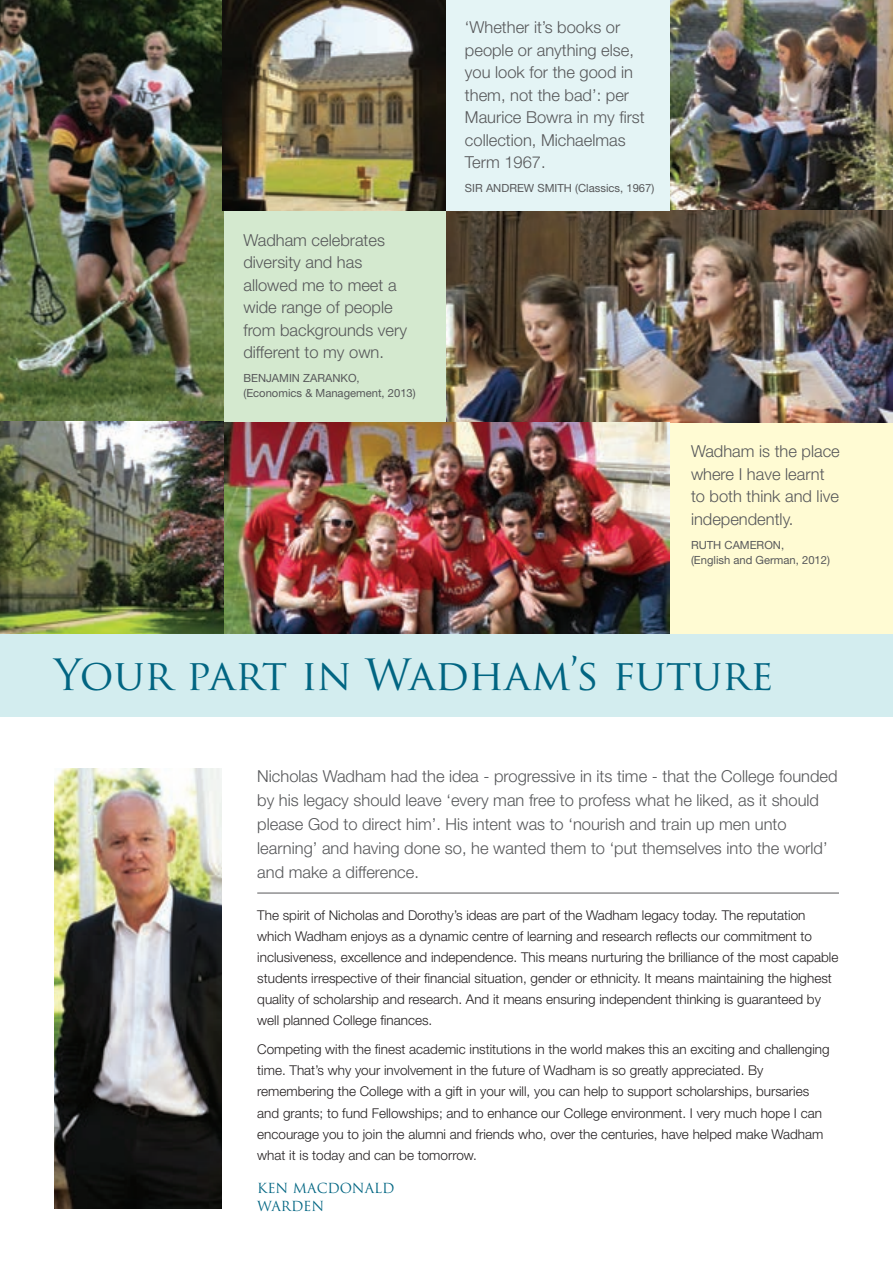
<style>
.page{position:relative;width:893px;height:1263px;background:#fff}
.page>*{position:absolute;margin:0;border:0;box-sizing:border-box;transform-origin:0 0}
.t1{font:42px "Trajan Pro";color:#016582}
.t2{font:300 16.5px/22.5px "Helvetica Neue LT";color:#57585a}
.t3{font:300 13.5px/21px "Helvetica Neue LT";color:#231f20}
.t4{font:13.5px/18px "Trajan Pro";color:#016582}
.t5{font:11.25px/15px "Helvetica Neue LT";color:#57585a}
</style>
<div class="page">
<div style="left:223px;top:211px;width:223px;height:211px;background:#d4e9cf"></div>
<div style="left:669px;top:422px;width:224px;height:212px;background:#fffbd3"></div>
<img style="left:0;top:0;width:223px;height:422px">
<img style="left:223px;top:0;width:223px;height:211px">
<img style="left:670px;top:0;width:223px;height:211px">
<img style="left:446px;top:211px;width:447px;height:211px">
<img style="left:54px;top:769px;width:168px;height:439px">
<div style="left:446px;top:0;width:224px;height:211px;background:#e4f4f5"></div>
<hr style="left:257px;top:893px;width:582px;height:1px;background:#57585a">
<div style="left:0;top:634px;width:893px;height:82px;background:#d3edef"></div>
<img style="left:0;top:422px;width:669px;height:212px">
<p class="t2" style="left:243px;top:228px;width:165px">Wadham celebrates diversity and has allowed me to meet a wide range of people from backgrounds very different to my own.</p>
<p class="t5" style="left:243px;top:370px;width:174px">BENJAMIN ZARANKO, (Economics &amp; Management, 2013)</p>
<p class="t2" style="left:465px;top:16px;width:181px">‘Whether it’s books or people or anything else, you look for the good in them, not the bad’: per<br>Maurice Bowra in my first collection, Michaelmas<br>Term 1967.</p>
<p class="t5" style="left:465px;top:180px;width:191px">SIR ANDREW SMITH (Classics, 1967)</p>
<p class="t2" style="left:691px;top:440px;width:150px">Wadham is the place where I have learnt to both think and live independently.</p>
<p class="t5" style="left:691px;top:537px;width:141px">RUTH CAMERON,<br>(English and German, 2012)</p>
<h1 class="t1" style="left:54px;top:648px;width:721px">Your part in Wadham’s future</h1>
<p class="t2" style="left:257px;top:763px;width:582px;line-height:24px">Nicholas Wadham had the idea - progressive in its time - that the College founded by his legacy should leave ‘every man free to profess what he liked, as it should please God to direct him’. His intent was to ‘nourish and train up men unto learning’ and having done so, he wanted them to ‘put themselves into the world’ and make a difference.</p>
<p class="t3" style="left:257px;top:904px;width:583px">The spirit of Nicholas and Dorothy’s ideas are part of the Wadham legacy today. The reputation which Wadham enjoys as a dynamic centre of learning and research reflects our commitment to inclusiveness, excellence and independence. This means nurturing the brilliance of the most capable students irrespective of their financial situation, gender or ethnicity. It means maintaining the highest quality of scholarship and research. And it means ensuring independent thinking is guaranteed by well planned College finances.</p>
<p class="t3" style="left:257px;top:1039px;width:574px">Competing with the finest academic institutions in the world makes this an exciting and challenging time. That’s why your involvement in the future of Wadham is so greatly appreciated. By remembering the College with a gift in your will, you can help to support scholarships, bursaries and grants; to fund Fellowships; and to enhance our College environment. I very much hope I can encourage you to join the alumni and friends who, over the centuries, have helped make Wadham what it is today and can be tomorrow.</p>
<p class="t4" style="left:257px;top:1179px;width:139px">KEN MACDONALD<br>WARDEN</p>
</div>
